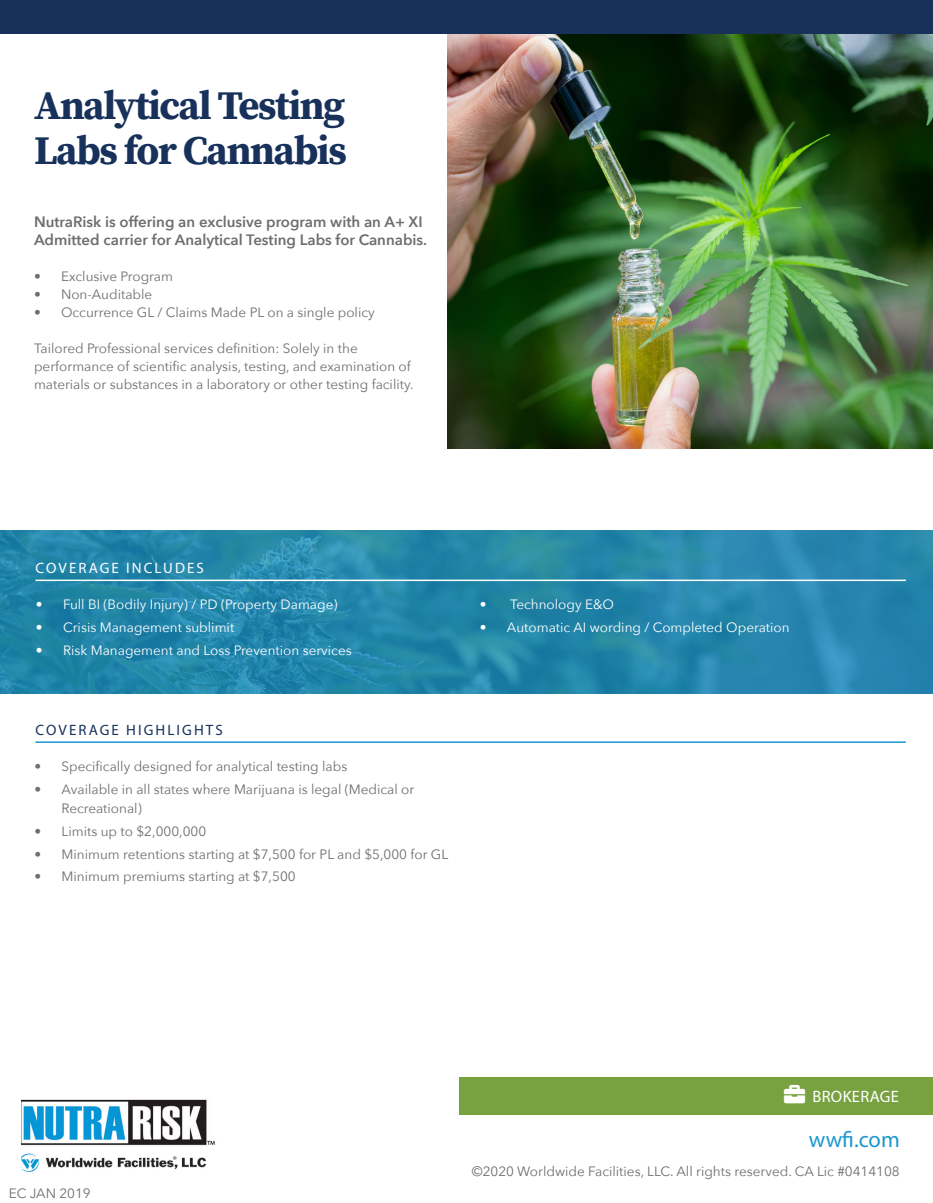
<style>
.page{position:relative;width:933px;height:1203px;background:#fff}
.page>*{position:absolute;margin:0;border:0;box-sizing:border-box;transform-origin:0 0}
.Headlines{font:700 40.5px/45px "Source Serif Pro";letter-spacing:-.035em;color:#17315b}
.URL{font:22.5px "Myriad Pro";color:#1c97cf}
.Division{font:16.5px "Myriad Pro";letter-spacing:.02em;color:#fff}
.t1{font:600 15px "Avenir Next";color:#6e6e6e}
.Subheads{font:15px "Myriad Pro";letter-spacing:.14em;color:#17315b}
.Subheads_white{font:15px "Myriad Pro";letter-spacing:.14em;color:#fff}
.Disclaimer{font:13.5px/18px "Avenir Next";color:#6e6e6e}
.t2{font:13.5px "Avenir Next";color:#fff}
</style>
<div class="page">
<div style="left:459px;top:1076px;width:473px;height:38px;background:#77a23f"></div>
<img style="left:447px;top:33px;width:485px;height:416px">
<div style="left:0;top:0;width:932px;height:33px;background:#17315b"></div>
<hr style="left:35px;top:741px;width:870px;height:1px;background:#1c97cf">
<svg style="left:0;top:530px;width:932px;height:163px;background:#2486aa"></svg>
<hr style="left:35px;top:579px;width:870px;height:2px;background:#fff">
<img style="left:21px;top:1099px;width:194px;height:73px">
<p class="Headlines" style="left:34px;top:82px;width:314px">Analytical Testing<br>Labs for Cannabis</p>
<p class="t1" style="left:34px;top:208px;width:390px">NutraRisk is offering an exclusive program with an A+ XI</p>
<p class="t1" style="left:34px;top:226px;width:394px">Admitted carrier for Analytical Testing Labs for Cannabis.</p>
<p class="Disclaimer" style="left:34px;top:266px;width:140px">• Exclusive Program</p>
<p class="Disclaimer" style="left:34px;top:284px;width:120px">• Non-Auditable</p>
<p class="Disclaimer" style="left:34px;top:302px;width:342px">• Occurrence GL / Claims Made PL on a single policy</p>
<p class="Disclaimer" style="left:34px;top:338px;width:381px">Tailored Professional services definition: Solely in the performance of scientific analysis, testing, and examination of materials or substances in a laboratory or other testing facility.</p>
<p class="Subheads_white" style="left:36px;top:558px;width:170px">COVERAGE INCLUDES</p>
<p class="t2" style="left:36px;top:592px;width:303px">• Full BI (Bodily Injury) / PD (Property Damage)</p>
<p class="t2" style="left:36px;top:615px;width:200px">• Crisis Management sublimit</p>
<p class="t2" style="left:36px;top:638px;width:317px">• Risk Management and Loss Prevention services</p>
<p class="Subheads" style="left:36px;top:720px;width:189px">COVERAGE HIGHLIGHTS</p>
<p class="Disclaimer" style="left:34px;top:756px;width:314px">• Specifically designed for analytical testing labs</p>
<p class="Disclaimer" style="left:61px;top:778px;width:354px;line-height:19.5px;text-indent:-27px">• Available in all states where Marijuana is legal (Medical or<br>Recreational)</p>
<p class="Disclaimer" style="left:34px;top:821px;width:173px">• Limits up to $2,000,000</p>
<p class="Disclaimer" style="left:34px;top:844px;width:415px">• Minimum retentions starting at $7,500 for PL and $5,000 for GL</p>
<p class="Disclaimer" style="left:34px;top:866px;width:262px">• Minimum premiums starting at $7,500</p>
<p class="t2" style="left:479px;top:592px;width:136px">• Technology E&amp;O</p>
<p class="t2" style="left:479px;top:615px;width:311px">• Automatic AI wording / Completed Operation</p>
<p class="Disclaimer" style="left:9px;top:1182px;width:83px">EC JAN 2019</p>
<p class="Division" style="left:812px;top:1085px;width:88px">BROKERAGE</p>
<p class="URL" style="left:808px;top:1125px;width:92px">wwfi.com</p>
<p class="Disclaimer" style="left:471px;top:1161px;width:429px">©2020 Worldwide Facilities, LLC. All rights reserved. CA Lic #0414108</p>
</div>
